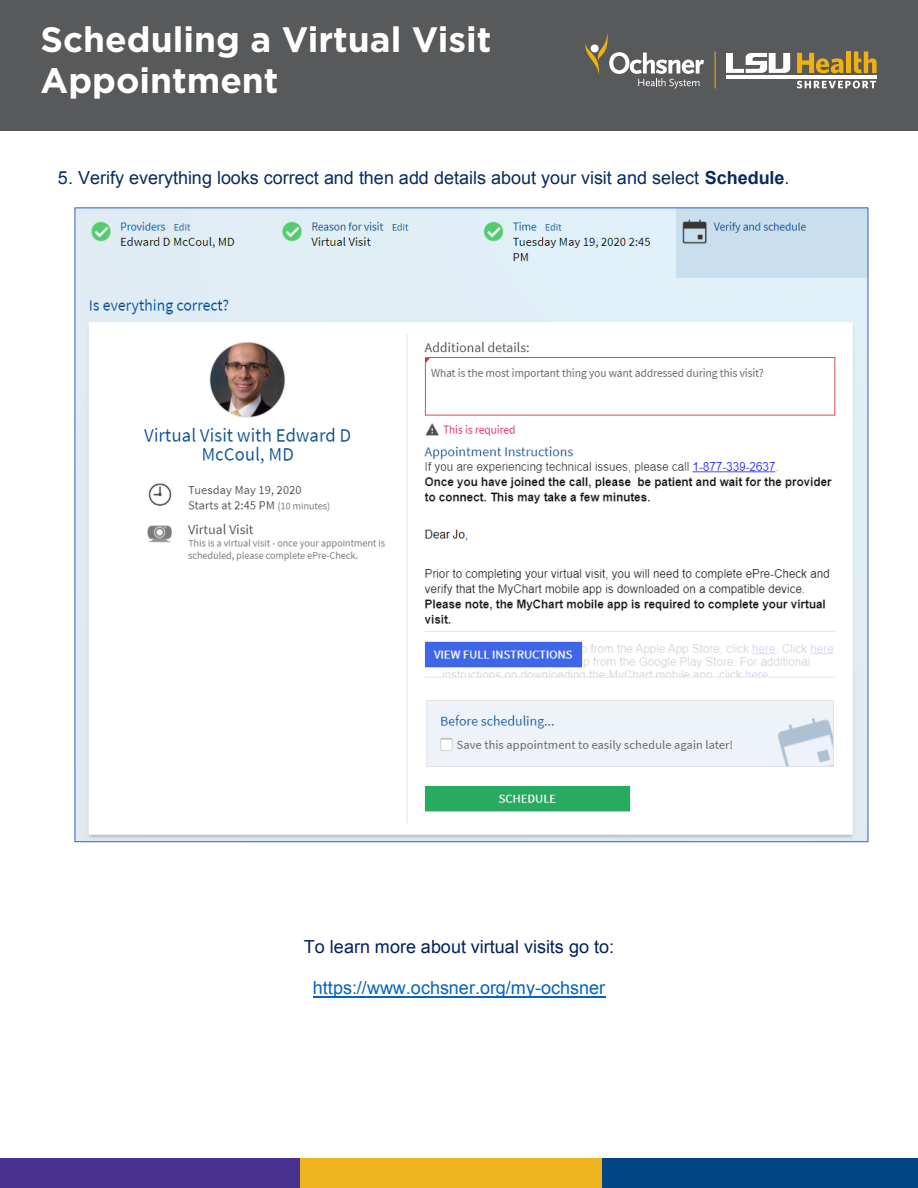
<style>
.page{position:relative;width:918px;height:1188px;background:#fff}
.page>*{position:absolute;margin:0;border:0;box-sizing:border-box;transform-origin:0 0}
.t1{font:700 35.25px/40.8px "Gotham";color:#fff}
.t2{font:18px "Arial";color:#072b61}
.t3{font:18px "Arial";color:#002060}
.t4{font:18px "Arial";letter-spacing:.005em;color:#0563c1}
.s1{font-weight:700}
</style>
<div class="page">
<img style="left:76px;top:209px;width:791px;height:631px">
<hr style="left:313px;top:996px;width:292px;height:2px;background:#0563c1">
<div style="left:0;top:1159px;width:303px;height:29px;background:#483190"></div>
<div style="left:300px;top:1159px;width:305px;height:29px;background:#efb31d"></div>
<div style="left:603px;top:1159px;width:315px;height:29px;background:#004684"></div>
<div style="left:0;top:0;width:918px;height:131px;background:#58595b"></div>
<hr style="left:715px;top:51px;width:1px;height:37px;background:#eeb111">
<hr style="left:726px;top:75px;width:151px;height:4px;background:#fff">
<svg style="left:726px;top:53px;width:64px;height:20px"></svg>
<svg style="left:797px;top:53px;width:46px;height:20px"></svg>
<div style="left:846px;top:51px;width:5px;height:22px;background:#eeb111"></div>
<svg style="left:854px;top:51px;width:23px;height:22px"></svg>
<svg style="left:797px;top:81px;width:79px;height:7px"></svg>
<svg style="left:585px;top:33px;width:119px;height:56px"></svg>
<h1 class="t1" style="left:40px;top:19px;width:452px">Scheduling a Virtual Visit<br>Appointment</h1>
<p class="t2" style="left:58px;top:166px;width:733px">5. Verify everything looks correct and then add details about your visit and select <span class="s1">Schedule</span>.</p>
<p class="t3" style="left:304px;top:935px;width:312px">To learn more about virtual visits go to:</p>
<p class="t4" style="left:313px;top:976px;width:294px">https://www.ochsner.org/my-ochsner</p>
</div>
